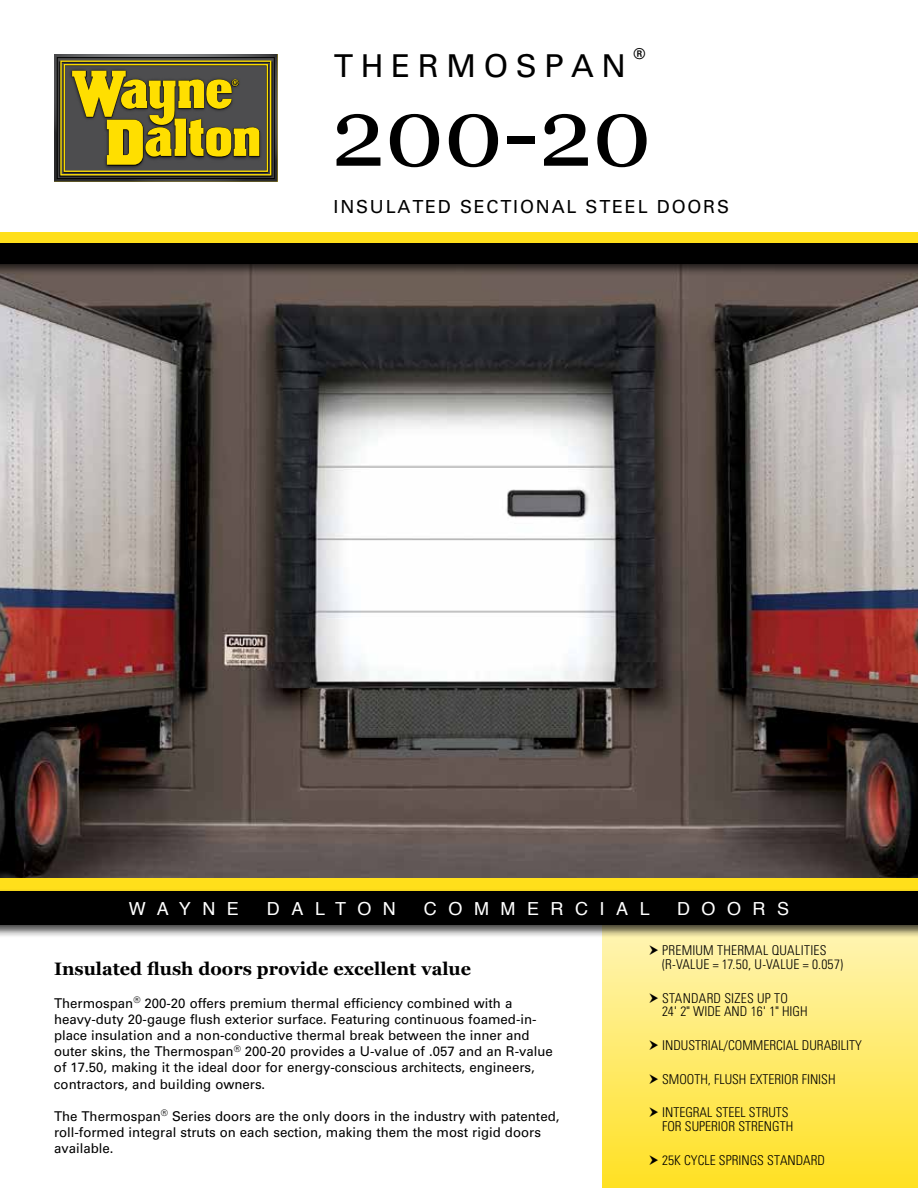
<style>
.page{position:relative;width:918px;height:1188px;background:#fff}
.page>*{position:absolute;margin:0;border:0;box-sizing:border-box;transform-origin:0 0}
.t1{font:96px "Georgia";color:#000}
.t2{font:31.5px "Univers LT Std";letter-spacing:.24em;color:#000}
.t3{font:700 18px "Georgia";color:#000}
.t4{font:18px "Univers LT Std";letter-spacing:.1em;color:#000}
.t5{font:18px "Helvetica";letter-spacing:.64em;color:#fff}
.t6{font:700 15px "Univers LT Std";color:#000}
.t7{font:13.5px/16.2px "Univers LT Std";color:#000}
.t8{font:300 condensed 13.5px/13.5px "Univers LT Std";color:#000}
.s1{font-weight:400}
</style>
<div class="page">
<img style="left:0;top:277px;width:918px;height:602px">
<svg style="left:54px;top:54px;width:224px;height:128px;background:#867a2a"></svg>
<div style="left:0;top:233px;width:918px;height:12px;background:#ffdf1b"></div>
<div style="left:0;top:243px;width:918px;height:34px;background:#000;opacity:.75"></div>
<div style="left:0;top:243px;width:918px;height:21px;background:#000"></div>
<svg style="left:603px;top:938px;width:315px;height:250px;background:#ffea68"></svg>
<div style="left:0;top:879px;width:918px;height:12px;background:#ffdf1b"></div>
<div style="left:0;top:889px;width:918px;height:49px;background:#000;opacity:.75"></div>
<div style="left:0;top:891px;width:918px;height:34px;background:#000"></div>
<svg style="left:650px;top:945px;width:8px;height:10px"></svg>
<svg style="left:650px;top:993px;width:8px;height:10px"></svg>
<svg style="left:650px;top:1040px;width:8px;height:10px"></svg>
<svg style="left:650px;top:1074px;width:8px;height:10px"></svg>
<svg style="left:650px;top:1107px;width:8px;height:10px"></svg>
<svg style="left:650px;top:1155px;width:8px;height:10px"></svg>
<h2 class="t2" style="left:334px;top:47px;width:294px">THERMOSPAN</h2>
<p class="t6" style="left:634px;top:45px;width:13px">®</p>
<h1 class="t1" style="left:331px;top:63px;width:322px">200-20</h1>
<h3 class="t4" style="left:334px;top:196px;width:397px">INSULATED SECTIONAL STEEL DOORS</h3>
<h3 class="t5" style="left:129px;top:895px;width:112px">WAYNE</h3>
<h3 class="t5" style="left:267px;top:895px;width:130px">DALTON</h3>
<h3 class="t5" style="left:424px;top:895px;width:227px">COMMERCIAL</h3>
<h3 class="t5" style="left:677px;top:895px;width:114px">DOORS</h3>
<h3 class="t3" style="left:54px;top:955px;width:419px">Insulated flush doors provide excellent value</h3>
<p class="t7" style="left:54px;top:995px;width:500px">Thermospan<sup>®</sup> 200-20 offers premium thermal efficiency combined with a heavy-duty 20-gauge flush exterior surface. Featuring continuous foamed-in&shy;place insulation and a non-conductive thermal break between the inner and outer skins, the Thermospan<sup>®</sup> 200-20 provides a U-value of .057 and an R-value of 17.50, making it the ideal door for energy-conscious architects, engineers, contractors, and building owners.</p>
<p class="t7" style="left:54px;top:1108px;width:507px">The Thermospan<sup>®</sup> Series doors are the only doors in the industry with patented, roll-formed integral struts on each section, making them the most rigid doors available.</p>
<p class="t8" style="left:662px;top:944px;width:182px">PREMIUM THERMAL QUALITIES (R-VALUE = 17.50, U-VALUE = 0.057)</p>
<p class="t8" style="left:662px;top:991px;width:147px">STANDARD SIZES UP TO<br>24<span class="s1">'</span> 2<span class="s1">"</span> WIDE AND 16<span class="s1">'</span> 1<span class="s1">"</span> HIGH</p>
<p class="t8" style="left:662px;top:1038px;width:201px">INDUSTRIAL/COMMERCIAL DURABILITY</p>
<p class="t8" style="left:662px;top:1072px;width:175px">SMOOTH, FLUSH EXTERIOR FINISH</p>
<p class="t8" style="left:662px;top:1106px;width:133px">INTEGRAL STEEL STRUTS<br>FOR SUPERIOR STRENGTH</p>
<p class="t8" style="left:662px;top:1153px;width:164px">25K CYCLE SPRINGS STANDARD</p>
</div>
